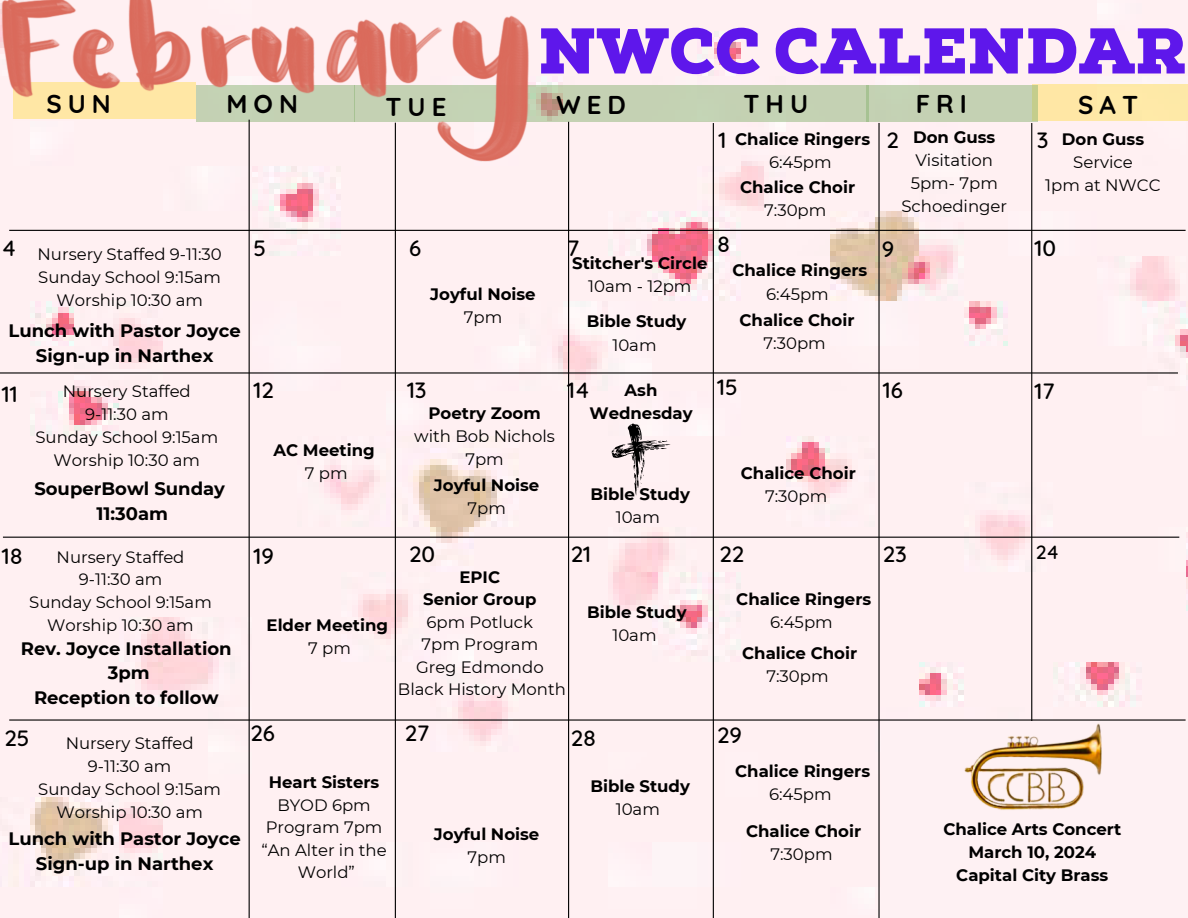
<style>
.page{position:relative;width:1188px;height:918px;background:#fff}
.page>*{position:absolute;margin:0;border:0;box-sizing:border-box;transform-origin:0 0}
.t1{font:900 64.5px "Nexa Slab";color:#5e17eb}
.t2{font:700 25.65px "Quicksand";letter-spacing:.235em;color:#000}
.t3{font:500 22.5px "Quicksand";color:#000}
.t4{font:500 19.5px "Quicksand";color:#000}
.t5{font:700 18px/24.8px "Montserrat";color:#000;text-align:center}
.t6{font:16.5px/23.1px "Montserrat";color:#000;text-align:center}
.t7{font:700 16.5px/23.1px "Montserrat";color:#000;text-align:center}
.s1{font-weight:400}
.s2{font-weight:700}
</style>
<div class="page">
<img style="left:0;top:0;width:1188px;height:918px">
<svg style="left:529px;top:86px;width:168px;height:36px;background:#c3ccaf"></svg>
<div style="left:1032px;top:84px;width:156px;height:37px;background:#ffe9a7"></div>
<div style="left:866px;top:86px;width:171px;height:36px;background:#c4d1b3"></div>
<div style="left:697px;top:86px;width:171px;height:36px;background:#c4d1b3"></div>
<hr style="left:9px;top:230px;width:1177px;height:1px;background:#000">
<hr style="left:3px;top:537px;width:1176px;height:1px;background:#000">
<hr style="left:9px;top:719px;width:1177px;height:2px;background:#000">
<hr style="left:249px;top:120px;width:1px;height:798px;background:#000">
<hr style="left:0;top:372px;width:1178px;height:2px;background:#000">
<hr style="left:395px;top:123px;width:1px;height:795px;background:#000">
<hr style="left:568px;top:122px;width:1px;height:796px;background:#000">
<hr style="left:713px;top:123px;width:1px;height:795px;background:#000">
<hr style="left:878px;top:123px;width:2px;height:795px;background:#000">
<hr style="left:1031px;top:123px;width:1px;height:795px;background:#000">
<svg style="left:611px;top:423px;width:60px;height:72px"></svg>
<img style="left:2px;top:0;width:527px;height:161px">
<div style="left:881px;top:722px;width:307px;height:196px;background:#fef1f3"></div>
<img style="left:964px;top:723px;width:138px;height:87px">
<p class="t1" style="left:538px;top:13px;width:650px">NWCC CALENDAR</p>
<p class="t2" style="left:46px;top:87px;width:66px">SUN</p>
<p class="t2" style="left:227px;top:88px;width:73px">MON</p>
<p class="t2" style="left:385px;top:91px;width:62px">TUE</p>
<p class="t2" style="left:556px;top:89px;width:71px">WED</p>
<p class="t2" style="left:743px;top:88px;width:66px">THU</p>
<p class="t2" style="left:916px;top:87px;width:53px">FRI</p>
<p class="t2" style="left:1078px;top:89px;width:61px">SAT</p>
<h3 class="t3" style="left:718px;top:125px;width:9px">1</h3>
<p class="t7" style="left:735px;top:127px;width:137px">Chalice Ringers<br><span class="s1">6:45pm</span></p>
<h3 class="t7" style="left:740px;top:175px;width:117px">Chalice Choir</h3>
<p class="t6" style="left:764px;top:199px;width:64px">7:30pm</p>
<p class="t6" style="left:913px;top:125px;width:84px;text-align:left"><span class="s2">Don Guss<br></span>Visitation</p>
<p class="t6" style="left:911px;top:172px;width:89px">5pm- 7pm</p>
<p class="t6" style="left:901px;top:195px;width:107px">Schoedinger</p>
<p class="t3" style="left:886px;top:125px;width:14px">2</p>
<p class="t3" style="left:1037px;top:125px;width:13px">3</p>
<p class="t7" style="left:1062px;top:127px;width:84px">Don Guss<br><span class="s1">Service</span></p>
<h3 class="t6" style="left:1045px;top:173px;width:117px">1pm at NWCC</h3>
<p class="t3" style="left:717px;top:230px;width:15px">8</p>
<h2 class="t3" style="left:409px;top:233px;width:14px">6</h2>
<p class="t3" style="left:253px;top:233px;width:14px">5</p>
<p class="t3" style="left:1035px;top:233px;width:23px">10</p>
<p class="t3" style="left:2px;top:233px;width:16px">4</p>
<p class="t3" style="left:567px;top:233px;width:14px">7</p>
<p class="t3" style="left:882px;top:234px;width:14px">9</p>
<p class="t6" style="left:38px;top:243px;width:186px">Nursery Staffed 9-11:30</p>
<p class="t6" style="left:38px;top:266px;width:184px">Sunday School 9:15am</p>
<h3 class="t6" style="left:56px;top:289px;width:148px">Worship 10:30 am</h3>
<p class="t7" style="left:430px;top:282px;width:107px">Joyful Noise</p>
<p class="t6" style="left:464px;top:305px;width:40px">7pm</p>
<h2 class="t7" style="left:572px;top:251px;width:137px">Stitcher's Circle</h2>
<h2 class="t6" style="left:588px;top:274px;width:105px">10am - 12pm</h2>
<p class="t7" style="left:732px;top:259px;width:137px">Chalice Ringers<br><span class="s1">6:45pm</span></p>
<p class="t7" style="left:740px;top:309px;width:117px">Chalice Choir</p>
<p class="t6" style="left:764px;top:332px;width:64px">7:30pm</p>
<h2 class="t7" style="left:587px;top:310px;width:101px">Bible Study<br><span class="s1">10am</span></h2>
<p class="t5" style="left:9px;top:318px;width:234px">Lunch with Pastor Joyce<br>Sign-up in Narthex</p>
<p class="t3" style="left:2px;top:380px;width:17px">11</p>
<h3 class="t6" style="left:63px;top:379px;width:129px">Nursery Staffed</h3>
<p class="t6" style="left:85px;top:402px;width:85px">9-11:30 am</p>
<p class="t6" style="left:35px;top:425px;width:184px">Sunday School 9:15am</p>
<p class="t6" style="left:54px;top:448px;width:148px">Worship 10:30 am</p>
<p class="t5" style="left:34px;top:477px;width:192px">SouperBowl Sunday<br>11:30am</p>
<p class="t3" style="left:253px;top:376px;width:22px">12</p>
<h2 class="t7" style="left:273px;top:438px;width:103px">AC Meeting</h2>
<h2 class="t6" style="left:305px;top:461px;width:44px">7 pm</h2>
<p class="t3" style="left:407px;top:376px;width:21px">13</p>
<p class="t6" style="left:414px;top:401px;width:142px"><span class="s2">Poetry Zoom </span>with Bob Nichols<br>7pm</p>
<p class="t7" style="left:434px;top:474px;width:107px">Joyful Noise</p>
<p class="t6" style="left:467px;top:497px;width:40px">7pm</p>
<p class="t3" style="left:567px;top:376px;width:24px">14</p>
<p class="t7" style="left:589px;top:379px;width:105px;line-height:22.5px">Ash<br>Wednesday</p>
<h1 class="t7" style="left:590px;top:482px;width:101px">Bible Study<br><span class="s1">10am</span></h1>
<p class="t3" style="left:717px;top:372px;width:22px">15</p>
<p class="t7" style="left:741px;top:462px;width:117px">Chalice Choir</p>
<p class="t6" style="left:765px;top:485px;width:64px">7:30pm</p>
<p class="t3" style="left:883px;top:376px;width:22px">16</p>
<p class="t3" style="left:1035px;top:377px;width:22px">17</p>
<p class="t3" style="left:2px;top:541px;width:22px">18</p>
<p class="t3" style="left:253px;top:541px;width:22px">19</p>
<p class="t6" style="left:57px;top:545px;width:129px">Nursery Staffed</p>
<p class="t6" style="left:79px;top:568px;width:85px">9-11:30 am</p>
<p class="t6" style="left:29px;top:591px;width:184px">Sunday School 9:15am</p>
<p class="t6" style="left:47px;top:613px;width:148px">Worship 10:30 am</p>
<p class="t7" style="left:267px;top:614px;width:123px">Elder Meeting</p>
<p class="t6" style="left:308px;top:637px;width:44px">7 pm</p>
<p class="t5" style="left:21px;top:636px;width:212px">Rev. Joyce Installation<br>3pm<br>Reception to follow</p>
<p class="t3" style="left:409px;top:540px;width:27px">20</p>
<p class="t3" style="left:571px;top:539px;width:22px">21</p>
<p class="t3" style="left:720px;top:540px;width:26px">22</p>
<p class="t7" style="left:460px;top:565px;width:42px">EPIC</p>
<p class="t7" style="left:423px;top:588px;width:115px">Senior Group</p>
<p class="t6" style="left:427px;top:610px;width:108px">6pm Potluck</p>
<p class="t6" style="left:422px;top:633px;width:118px">7pm Program</p>
<p class="t6" style="left:416px;top:655px;width:129px">Greg Edmondo</p>
<p class="t6" style="left:398px;top:678px;width:170px">Black History Month</p>
<h2 class="t7" style="left:587px;top:600px;width:101px">Bible Study<br><span class="s1">10am</span></h2>
<p class="t7" style="left:736px;top:588px;width:137px">Chalice Ringers<br><span class="s1">6:45pm</span></p>
<p class="t7" style="left:742px;top:641px;width:117px">Chalice Choir</p>
<p class="t6" style="left:766px;top:664px;width:64px">7:30pm</p>
<p class="t3" style="left:883px;top:540px;width:26px">23</p>
<p class="t4" style="left:1036px;top:540px;width:25px">24</p>
<p class="t3" style="left:5px;top:723px;width:27px">25</p>
<p class="t3" style="left:251px;top:719px;width:26px">26</p>
<p class="t6" style="left:66px;top:731px;width:129px">Nursery Staffed</p>
<p class="t6" style="left:88px;top:754px;width:85px">9-11:30 am</p>
<p class="t6" style="left:38px;top:777px;width:184px">Sunday School 9:15am</p>
<p class="t6" style="left:56px;top:800px;width:148px">Worship 10:30 am</p>
<p class="t7" style="left:269px;top:771px;width:112px">Heart Sisters</p>
<p class="t6" style="left:277px;top:793px;width:95px">BYOD 6pm</p>
<p class="t6" style="left:266px;top:816px;width:118px">Program 7pm</p>
<p class="t6" style="left:262px;top:838px;width:127px">“An Alter in the</p>
<p class="t6" style="left:298px;top:861px;width:59px">World”</p>
<p class="t5" style="left:9px;top:826px;width:234px">Lunch with Pastor Joyce<br>Sign-up in Narthex</p>
<p class="t3" style="left:405px;top:719px;width:26px">27</p>
<p class="t7" style="left:434px;top:823px;width:107px">Joyful Noise</p>
<p class="t6" style="left:467px;top:846px;width:40px">7pm</p>
<p class="t3" style="left:571px;top:723px;width:27px">28</p>
<p class="t7" style="left:590px;top:775px;width:101px">Bible Study<br><span class="s1">10am</span></p>
<p class="t3" style="left:717px;top:721px;width:26px">29</p>
<p class="t7" style="left:735px;top:760px;width:137px">Chalice Ringers<br><span class="s1">6:45pm</span></p>
<p class="t7" style="left:746px;top:820px;width:117px">Chalice Choir</p>
<p class="t6" style="left:770px;top:843px;width:64px">7:30pm</p>
<h3 class="t7" style="left:943px;top:817px;width:179px">Chalice Arts Concert<br>March 10, 2024<br>Capital City Brass</h3>
</div>
